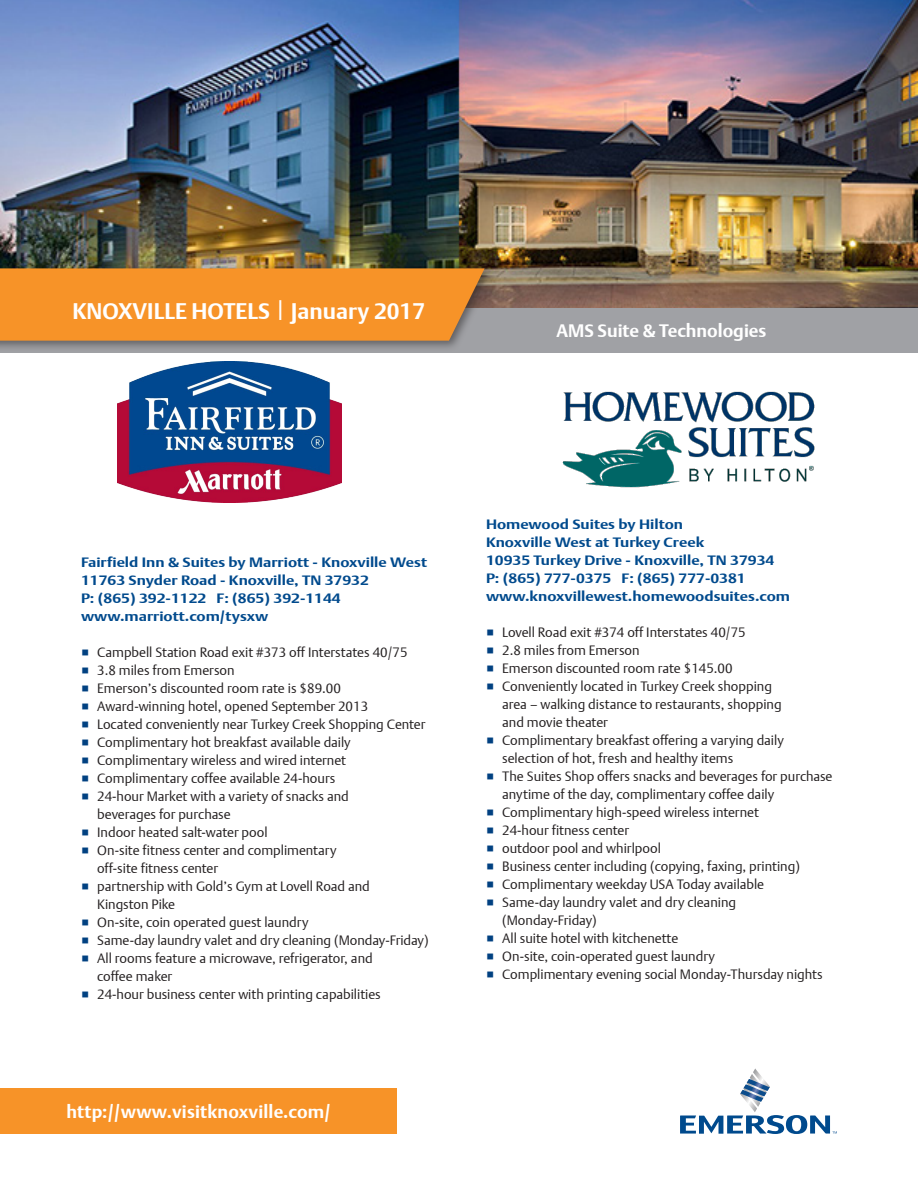
<style>
.page{position:relative;width:918px;height:1188px;background:#fff}
.page>*{position:absolute;margin:0;border:0;box-sizing:border-box;transform-origin:0 0}
.t1{font:700 22.5px "DTL Argo T";color:#fff}
.t2{font:700 18px "DTL Argo T";color:#fff}
.t3{font:13.5px/18px "DTL Argo T Light";color:#231f20}
.t4{font:700 13.5px/18px "DTL Argo T";color:#004a8d;scale:1.15 1}
.s1{font-family:"DTL Argo T Light";font-weight:400}
</style>
<div class="page">
<img style="left:0;top:0;width:918px;height:308px">
<div style="left:0;top:308px;width:918px;height:44px;background:#a0a1a5"></div>
<svg style="left:680px;top:1068px;width:157px;height:66px"></svg>
<img style="left:562px;top:391px;width:253px;height:97px">
<div style="left:0;top:1089px;width:397px;height:45px;background:#f79328"></div>
<img style="left:118px;top:362px;width:223px;height:141px">
<div style="left:0;top:263px;width:495px;height:88px;background:#231f20;opacity:.51"></div>
<div style="left:0;top:268px;width:485px;height:73px;background:#f79328"></div>
<p class="t1" style="left:72px;top:298px;width:354px">KNOXVILLE HOTELS <span class="s1">|</span> January 2017</p>
<p class="t2" style="left:557px;top:320px;width:211px">AMS Suite &amp; Technologies</p>
<p class="t4" style="left:81px;top:553px;width:302px">Fairfield Inn &amp; Suites by Marriott - Knoxville West</p>
<p class="t4" style="left:81px;top:571px;width:252px">11763 Snyder Road - Knoxville, TN 37932</p>
<p class="t4" style="left:81px;top:589px;width:227px">P: (865) 392-1122 F: (865) 392-1144</p>
<p class="t4" style="left:81px;top:607px;width:164px">www.marriott.com/tysxw</p>
<p class="t3" style="left:97px;top:643px;width:312px">Campbell Station Road exit #373 off Interstates 40/75</p>
<p class="t3" style="left:97px;top:661px;width:139px">3.8 miles from Emerson</p>
<p class="t3" style="left:97px;top:679px;width:245px">Emerson’s discounted room rate is $89.00</p>
<p class="t3" style="left:97px;top:697px;width:273px">Award-winning hotel, opened September 2013</p>
<p class="t3" style="left:97px;top:715px;width:330px">Located conveniently near Turkey Creek Shopping Center</p>
<p class="t3" style="left:97px;top:733px;width:255px">Complimentary hot breakfast available daily</p>
<p class="t3" style="left:97px;top:751px;width:250px">Complimentary wireless and wired internet</p>
<p class="t3" style="left:97px;top:769px;width:240px">Complimentary coffee available 24-hours</p>
<p class="t3" style="left:97px;top:787px;width:253px">24-hour Market with a variety of snacks and beverages for purchase</p>
<p class="t3" style="left:97px;top:823px;width:172px">Indoor heated salt-water pool</p>
<p class="t3" style="left:97px;top:841px;width:241px">On-site fitness center and complimentary off-site fitness center</p>
<p class="t3" style="left:97px;top:877px;width:274px">partnership with Gold’s Gym at Lovell Road and<br>Kingston Pike</p>
<p class="t3" style="left:97px;top:913px;width:213px">On-site, coin operated guest laundry</p>
<p class="t3" style="left:97px;top:931px;width:333px">Same-day laundry valet and dry cleaning (Monday-Friday)</p>
<p class="t3" style="left:97px;top:949px;width:277px">All rooms feature a microwave, refrigerator, and coffee maker</p>
<p class="t3" style="left:97px;top:985px;width:285px">24-hour business center with printing capabilities</p>
<p class="t2" style="left:66px;top:1101px;width:266px">http://www.visitknoxville.com/</p>
<p class="t4" style="left:486px;top:516px;width:191px">Homewood Suites by Hilton<br>Knoxville West at Turkey Creek</p>
<p class="t4" style="left:486px;top:552px;width:252px">10935 Turkey Drive - Knoxville, TN 37934</p>
<p class="t4" style="left:486px;top:570px;width:227px">P: (865) 777-0375 F: (865) 777-0381</p>
<p class="t4" style="left:486px;top:588px;width:266px">www.knoxvillewest.homewoodsuites.com</p>
<p class="t3" style="left:502px;top:624px;width:245px">Lovell Road exit #374 off Interstates 40/75</p>
<p class="t3" style="left:502px;top:642px;width:139px">2.8 miles from Emerson</p>
<p class="t3" style="left:502px;top:660px;width:232px">Emerson discounted room rate $145.00</p>
<p class="t3" style="left:502px;top:678px;width:281px">Conveniently located in Turkey Creek shopping area – walking distance to restaurants, shopping and movie theater</p>
<p class="t3" style="left:502px;top:732px;width:283px">Complimentary breakfast offering a varying daily selection of hot, fresh and healthy items</p>
<p class="t3" style="left:502px;top:768px;width:332px">The Suites Shop offers snacks and beverages for purchase anytime of the day, complimentary coffee daily</p>
<p class="t3" style="left:502px;top:804px;width:258px">Complimentary high-speed wireless internet</p>
<p class="t3" style="left:502px;top:822px;width:128px">24-hour fitness center</p>
<p class="t3" style="left:502px;top:840px;width:160px">outdoor pool and whirlpool</p>
<p class="t3" style="left:502px;top:858px;width:299px">Business center including (copying, faxing, printing)</p>
<p class="t3" style="left:502px;top:876px;width:264px">Complimentary weekday USA Today available</p>
<p class="t3" style="left:502px;top:894px;width:235px">Same-day laundry valet and dry cleaning (Monday-Friday)</p>
<p class="t3" style="left:502px;top:930px;width:178px">All suite hotel with kitchenette</p>
<p class="t3" style="left:502px;top:948px;width:214px">On-site, coin-operated guest laundry</p>
<p class="t3" style="left:502px;top:966px;width:322px">Complimentary evening social Monday-Thursday nights</p>
</div>
